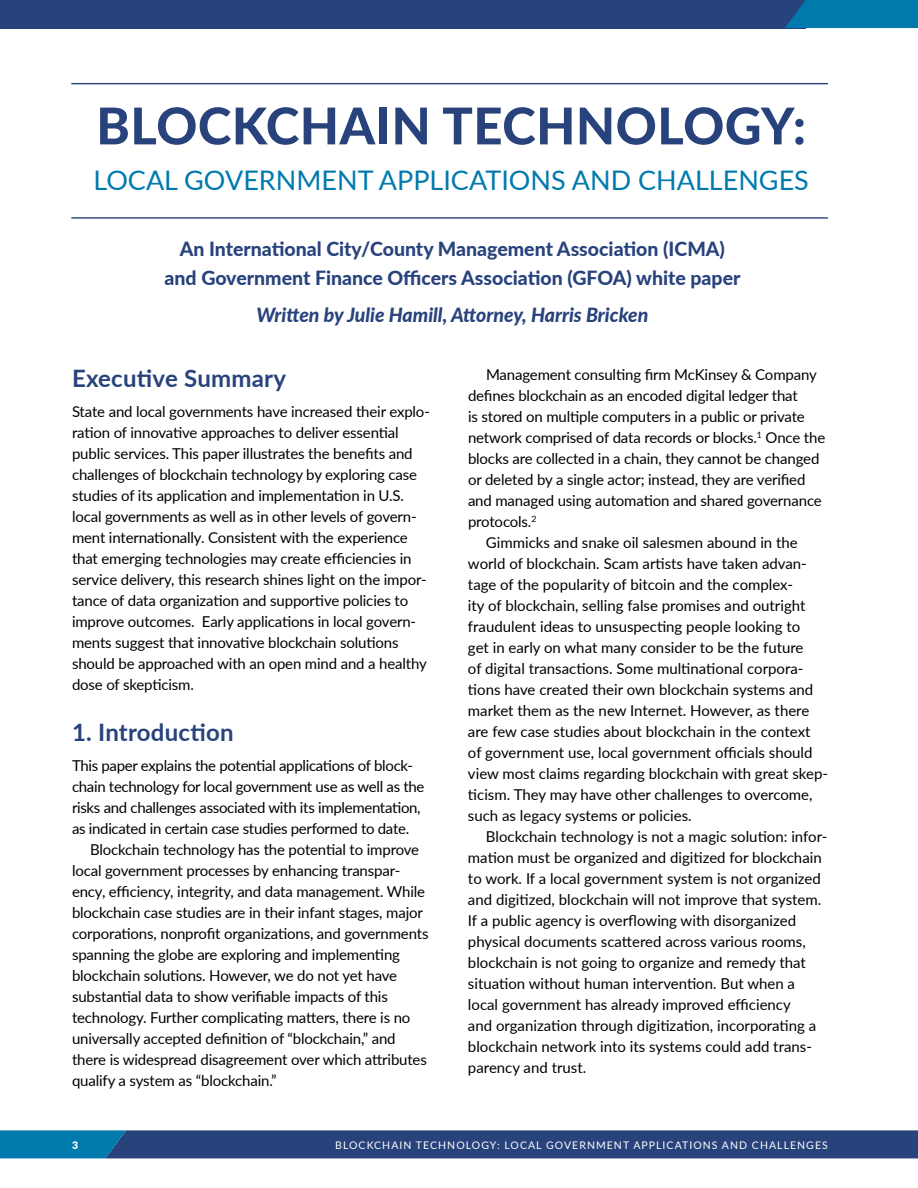
<style>
.page{position:relative;width:918px;height:1188px;background:#fff}
.page>*{position:absolute;margin:0;border:0;box-sizing:border-box;transform-origin:0 0}
.t1{font:800 50.7px "Lato";letter-spacing:.01em;color:#28427c}
.t2{font:27px "Lato";color:#007aad}
.t3{font:700 24px "Lato";letter-spacing:.01em;color:#28427c}
.t4{font:800 19.5px/28.5px "Lato";color:#28427c;text-align:center}
.t5{font:italic 800 19.5px "Lato";color:#28427c}
.t6{font:15px/21px "Lato";letter-spacing:-.01em;color:#000}
.t7{font:10.5px "Lato";letter-spacing:.1em;color:#fff}
.t8{font:900 10.5px "Lato";color:#fff}
</style>
<div class="page">
<svg style="left:0;top:1130px;width:918px;height:28px;background:#264b84"></svg>
<div style="left:0;top:0;width:806px;height:28px;background:#28427c"></div>
<svg style="left:785px;top:0;width:133px;height:28px;background:#0375a9"></svg>
<hr style="left:71px;top:217px;width:757px;height:2px;background:#28427c">
<hr style="left:71px;top:83px;width:757px;height:1px;background:#28427c">
<h1 class="t1" style="left:96px;top:88px;width:711px">BLOCKCHAIN TECHNOLOGY:</h1>
<h2 class="t2" style="left:93px;top:161px;width:717px">LOCAL GOVERNMENT APPLICATIONS AND CHALLENGES</h2>
<h3 class="t4" style="left:165px;top:234px;width:578px">An International City/County Management Association (ICMA) and Government Finance Officers Association (GFOA) white paper</h3>
<h3 class="t5" style="left:256px;top:300px;width:394px">Written by Julie Hamill, Attorney, Harris Bricken</h3>
<h3 class="t3" style="left:72px;top:361px;width:216px">Executive Summary</h3>
<p class="t6" style="left:72px;top:400px;width:359px">State and local governments have increased their explo&shy;ration of innovative approaches to deliver essential public services. This paper illustrates the benefits and challenges of blockchain technology by exploring case studies of its application and implementation in U.S. local governments as well as in other levels of govern&shy;ment internationally. Consistent with the experience that emerging technologies may create efficiencies in service delivery, this research shines light on the impor&shy;tance of data organization and supportive policies to improve outcomes. Early applications in local govern&shy;ments suggest that innovative blockchain solutions should be approached with an open mind and a healthy dose of skepticism.</p>
<h3 class="t3" style="left:72px;top:715px;width:163px">1. Introduction</h3>
<p class="t6" style="left:72px;top:754px;width:354px">This paper explains the potential applications of block&shy;chain technology for local government use as well as the risks and challenges associated with its implementation, as indicated in certain case studies performed to date.</p>
<p class="t6" style="left:72px;top:838px;width:358px;text-indent:18px">Blockchain technology has the potential to improve local government processes by enhancing transpar&shy;ency, efficiency, integrity, and data management. While blockchain case studies are in their infant stages, major corporations, nonprofit organizations, and governments spanning the globe are exploring and implementing blockchain solutions. However, we do not yet have substantial data to show verifiable impacts of this technology. Further complicating matters, there is no universally accepted definition of “blockchain,” and there is widespread disagreement over which attributes qualify a system as “blockchain.”</p>
<p class="t6" style="left:486px;top:363px;width:332px">Management consulting firm McKinsey &amp; Company</p>
<p class="t6" style="left:468px;top:384px;width:331px">defines blockchain as an encoded digital ledger that</p>
<p class="t6" style="left:468px;top:405px;width:338px">is stored on multiple computers in a public or private</p>
<p class="t6" style="left:468px;top:426px;width:359px">network comprised of data records or blocks.<sup>1</sup> Once the</p>
<p class="t6" style="left:468px;top:447px;width:353px">blocks are collected in a chain, they cannot be changed</p>
<p class="t6" style="left:468px;top:468px;width:339px">or deleted by a single actor; instead, they are verified</p>
<p class="t6" style="left:468px;top:489px;width:355px">and managed using automation and shared governance</p>
<p class="t6" style="left:468px;top:510px;width:70px">protocols.<sup>2</sup></p>
<p class="t6" style="left:486px;top:531px;width:313px">Gimmicks and snake oil salesmen abound in the</p>
<p class="t6" style="left:468px;top:552px;width:340px">world of blockchain. Scam artists have taken advan-</p>
<p class="t6" style="left:468px;top:573px;width:327px">tage of the popularity of bitcoin and the complex-</p>
<p class="t6" style="left:468px;top:594px;width:339px">ity of blockchain, selling false promises and outright</p>
<p class="t6" style="left:468px;top:615px;width:334px">fraudulent ideas to unsuspecting people looking to</p>
<p class="t6" style="left:468px;top:636px;width:337px">get in early on what many consider to be the future</p>
<p class="t6" style="left:468px;top:657px;width:337px">of digital transactions. Some multinational corpora-</p>
<p class="t6" style="left:468px;top:678px;width:347px">tions have created their own blockchain systems and</p>
<p class="t6" style="left:468px;top:699px;width:343px">market them as the new Internet. However, as there</p>
<p class="t6" style="left:468px;top:720px;width:344px">are few case studies about blockchain in the context</p>
<p class="t6" style="left:468px;top:741px;width:346px">of government use, local government officials should</p>
<p class="t6" style="left:468px;top:762px;width:361px">view most claims regarding blockchain with great skep-</p>
<p class="t6" style="left:468px;top:783px;width:346px">ticism. They may have other challenges to overcome,</p>
<p class="t6" style="left:468px;top:804px;width:225px">such as legacy systems or policies.</p>
<p class="t6" style="left:486px;top:825px;width:343px">Blockchain technology is not a magic solution: infor-</p>
<p class="t6" style="left:468px;top:846px;width:355px">mation must be organized and digitized for blockchain</p>
<p class="t6" style="left:468px;top:867px;width:354px">to work. If a local government system is not organized</p>
<p class="t6" style="left:468px;top:888px;width:355px">and digitized, blockchain will not improve that system.</p>
<p class="t6" style="left:468px;top:909px;width:330px">If a public agency is overflowing with disorganized</p>
<p class="t6" style="left:468px;top:930px;width:339px">physical documents scattered across various rooms,</p>
<p class="t6" style="left:468px;top:951px;width:339px">blockchain is not going to organize and remedy that</p>
<p class="t6" style="left:468px;top:972px;width:329px">situation without human intervention. But when a</p>
<p class="t6" style="left:468px;top:993px;width:324px">local government has already improved efficiency</p>
<p class="t6" style="left:468px;top:1014px;width:350px">and organization through digitization, incorporating a</p>
<p class="t6" style="left:468px;top:1035px;width:345px">blockchain network into its systems could add trans-</p>
<p class="t6" style="left:468px;top:1056px;width:120px">parency and trust.</p>
<p class="t8" style="left:72px;top:1137px;width:8px">3</p>
<p class="t7" style="left:335px;top:1137px;width:494px">BLOCKCHAIN TECHNOLOGY: LOCAL GOVERNMENT APPLICATIONS AND CHALLENGES</p>
</div>
